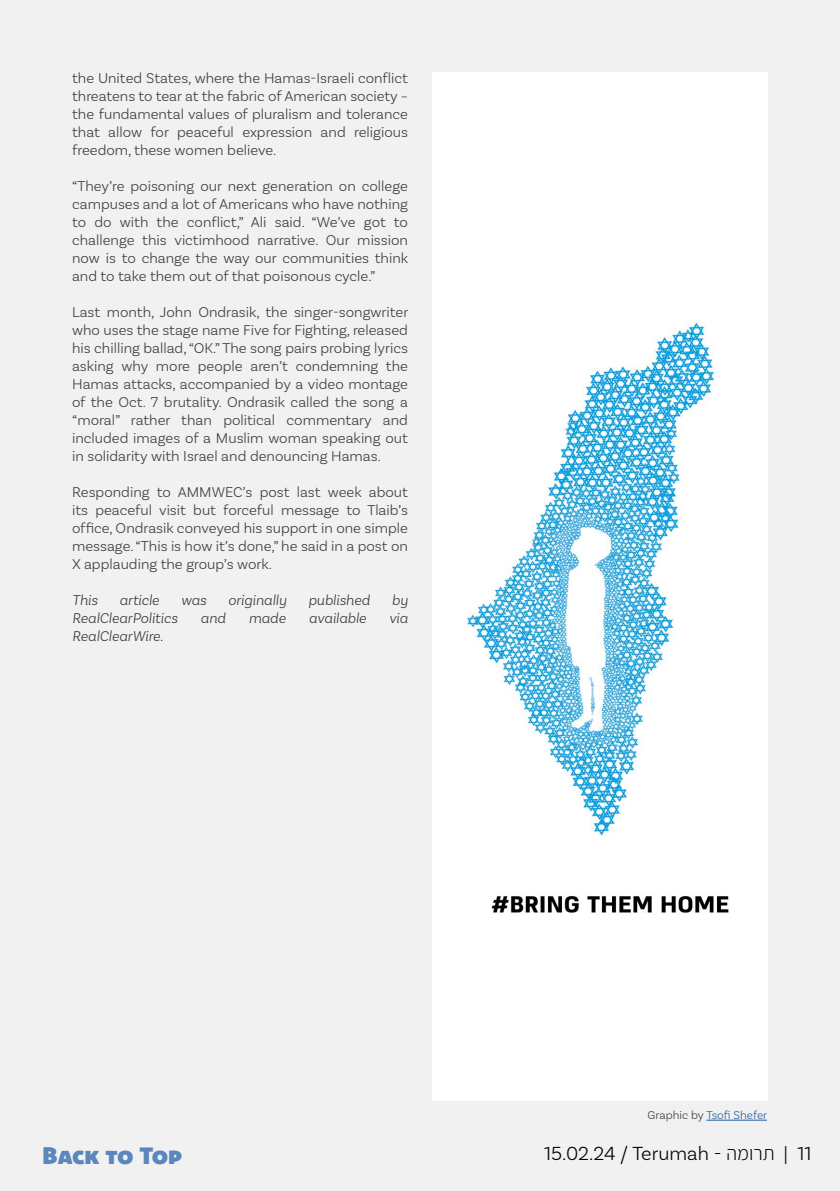
<style>
.page{position:relative;width:840px;height:1191px;background:#fff}
.page>*{position:absolute;margin:0;border:0;box-sizing:border-box;transform-origin:0 0}
.t1{font:24px "Komet Black SC";letter-spacing:-.01em;color:#5b87bd}
.t2{font:300 20px "Basic Sans";color:#000}
.t3{font:300 15px/18px "Basic Sans";color:#393a3b;text-align:justify}
.t4{font:italic 300 15px "Basic Sans";color:#393a3b}
.t5{font:300 12px "Basic Sans";color:#215e9e}
.s1{color:#393a3b}
.s2{font-family:"Assistant"}
</style>
<div class="page">
<div style="left:0;top:0;width:839px;height:1191px;background:#f1f1f1"></div>
<div style="left:432px;top:72px;width:335px;height:1028px;background:#fff"></div>
<img style="left:467px;top:321px;width:262px;height:592px">
<hr style="left:706px;top:1119px;width:60px;height:1px;background:#215e9e">
<p class="t3" style="left:72px;top:69px;width:337px">the United States, where the Hamas-Israeli conflict threatens to tear at the fabric of American society – the fundamental values of pluralism and tolerance that allow for peaceful expression and religious freedom, these women believe.</p>
<p class="t3" style="left:72px;top:177px;width:337px">“They’re poisoning our next generation on college campuses and a lot of Americans who have nothing to do with the conflict,” Ali said. “We’ve got to challenge this victimhood narrative. Our mission now is to change the way our communities think and to take them out of that poisonous cycle.”</p>
<p class="t3" style="left:72px;top:303px;width:337px">Last month, John Ondrasik, the singer-songwriter who uses the stage name Five for Fighting, released his chilling ballad, “OK.” The song pairs probing lyrics asking why more people aren’t condemning the Hamas attacks, accompanied by a video montage of the Oct. 7 brutality. Ondrasik called the song a “moral” rather than political commentary and included images of a Muslim woman speaking out in solidarity with Israel and denouncing Hamas.</p>
<p class="t3" style="left:72px;top:483px;width:337px">Responding to AMMWEC’s post last week about its peaceful visit but forceful message to Tlaib’s office, Ondrasik conveyed his support in one simple message. “This is how it’s done,” he said in a post on X applauding the group’s work.</p>
<p class="t4" style="left:72px;top:591px;width:27px">This</p>
<p class="t4" style="left:119px;top:591px;width:41px">article</p>
<p class="t4" style="left:181px;top:591px;width:27px">was</p>
<p class="t4" style="left:228px;top:591px;width:60px">originally</p>
<p class="t4" style="left:308px;top:591px;width:63px">published</p>
<p class="t4" style="left:391px;top:591px;width:18px">by</p>
<p class="t4" style="left:72px;top:609px;width:107px">RealClearPolitics</p>
<p class="t4" style="left:200px;top:609px;width:27px">and</p>
<p class="t4" style="left:248px;top:609px;width:39px">made</p>
<p class="t4" style="left:308px;top:609px;width:59px">available</p>
<p class="t4" style="left:389px;top:609px;width:20px">via</p>
<p class="t4" style="left:72px;top:627px;width:93px">RealClearWire.</p>
<p class="t5" style="left:647px;top:1107px;width:121px"><span class="s1">Graphic by</span> Tsofi Shefer</p>
<h1 class="t1" style="left:43px;top:1140px;width:141px">Back to Top</h1>
<h2 class="t2" style="left:544px;top:1141px;width:269px">15.02.24 / Terumah - <span class="s2">תר ומה</span> | 11</h2>
</div>
